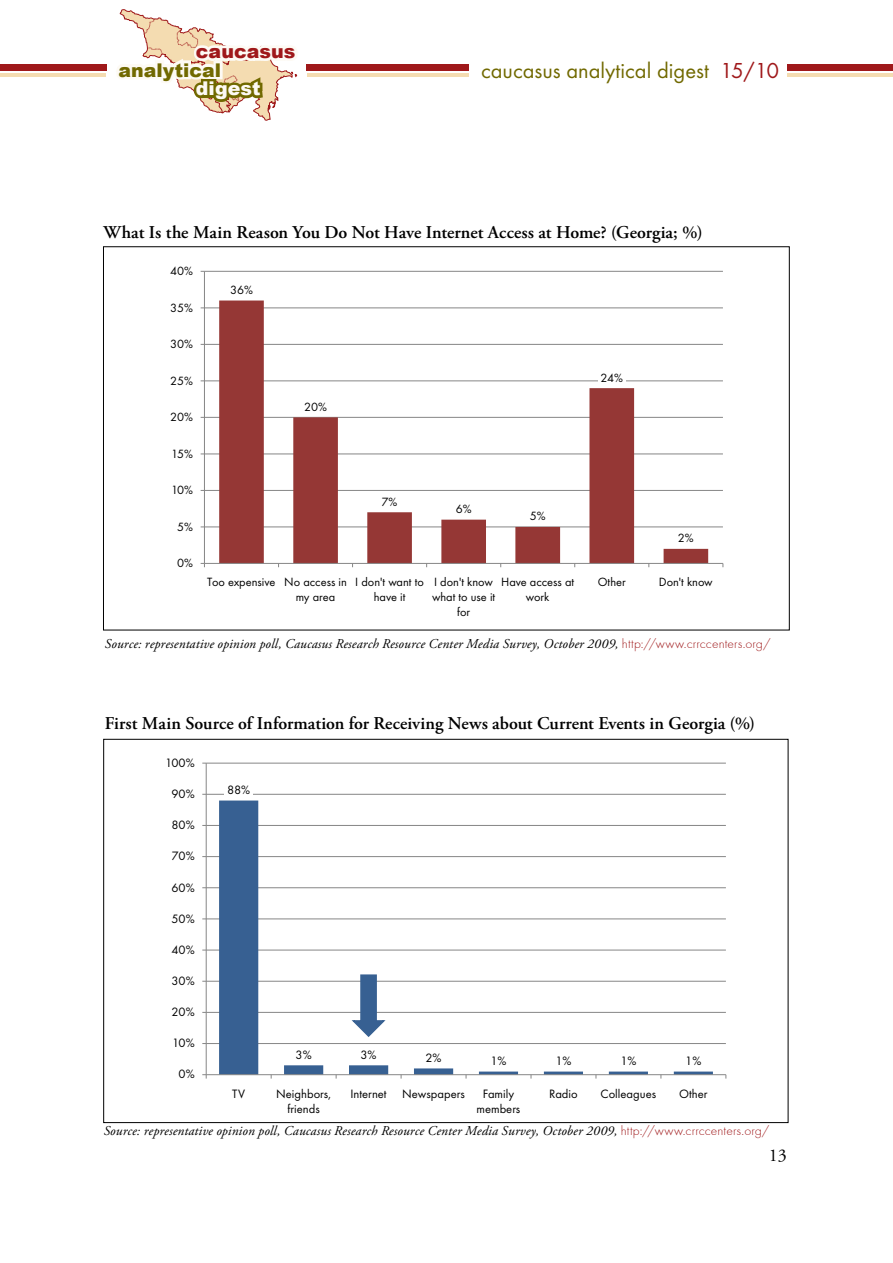
<style>
.page{position:relative;width:893px;height:1263px;background:#fff}
.page>*{position:absolute;margin:0;border:0;box-sizing:border-box;transform-origin:0 0}
.t1{font:22.5px "Futura TOT Boo";color:#716900}
.t2{font:900 18.9px "Arial";letter-spacing:.005em;color:#716900}
.t3{font:900 18.9px "Arial";color:#9f181a}
.t4{font:900 18.9px "Arial";color:#fdfaf4}
.t5{font:600 18px "Adobe Garamond Pro";color:#000}
.t6{font:18px "Adobe Garamond Pro";color:#000}
.t7{font:italic 13.5px "Adobe Garamond Pro";letter-spacing:.01em;color:#000}
.t8{font:12.6px/15.1px "Futura TOT Boo";color:#000;text-align:center}
.t9{font:12.45px/15px "Futura TOT Boo";color:#000;text-align:center}
.s1{color:#9f181a}
.s2{font-family:"Futura T";font-weight:300;font-style:normal;color:#9f181a}
</style>
<div class="page">
<hr style="left:307px;top:74px;width:586px;height:3px;background:#f4dcb1">
<div style="left:307px;top:64px;width:586px;height:7px;background:#9f181a"></div>
<div style="left:0;top:64px;width:106px;height:7px;background:#9f181a"></div>
<hr style="left:0;top:74px;width:106px;height:3px;background:#f4dcb1">
<svg style="left:116px;top:9px;width:182px;height:112px"></svg>
<div style="left:469px;top:56px;width:318px;height:31px;background:#fff"></div>
<hr style="left:206px;top:1043px;width:520px;height:1px;background:#868686">
<hr style="left:206px;top:1012px;width:520px;height:1px;background:#868686">
<hr style="left:206px;top:981px;width:520px;height:1px;background:#868686">
<hr style="left:206px;top:950px;width:520px;height:1px;background:#868686">
<hr style="left:206px;top:919px;width:520px;height:1px;background:#868686">
<hr style="left:206px;top:887px;width:520px;height:1px;background:#868686">
<hr style="left:206px;top:856px;width:520px;height:1px;background:#868686">
<hr style="left:206px;top:825px;width:520px;height:1px;background:#868686">
<hr style="left:206px;top:794px;width:520px;height:1px;background:#868686">
<hr style="left:206px;top:763px;width:520px;height:1px;background:#868686">
<svg style="left:219px;top:800px;width:494px;height:274px"></svg>
<hr style="left:206px;top:763px;width:1px;height:312px;background:#868686">
<hr style="left:206px;top:1074px;width:520px;height:1px;background:#868686">
<svg style="left:202px;top:1074px;width:5px;height:4px"></svg>
<div style="left:225px;top:781px;width:28px;height:17px;background:#fff"></div>
<div style="left:293px;top:1045px;width:21px;height:18px;background:#fff"></div>
<div style="left:358px;top:1045px;width:21px;height:18px;background:#fff"></div>
<div style="left:423px;top:1048px;width:21px;height:18px;background:#fff"></div>
<div style="left:488px;top:1052px;width:21px;height:17px;background:#fff"></div>
<div style="left:553px;top:1052px;width:21px;height:17px;background:#fff"></div>
<div style="left:618px;top:1052px;width:21px;height:17px;background:#fff"></div>
<div style="left:683px;top:1052px;width:21px;height:17px;background:#fff"></div>
<svg style="left:351px;top:974px;width:36px;height:64px"></svg>
<hr style="left:204px;top:527px;width:519px;height:1px;background:#868686">
<hr style="left:204px;top:490px;width:519px;height:1px;background:#868686">
<hr style="left:204px;top:454px;width:519px;height:1px;background:#868686">
<hr style="left:204px;top:417px;width:519px;height:1px;background:#868686">
<hr style="left:204px;top:381px;width:519px;height:1px;background:#868686">
<hr style="left:204px;top:344px;width:519px;height:1px;background:#868686">
<hr style="left:204px;top:308px;width:519px;height:1px;background:#868686">
<hr style="left:204px;top:271px;width:519px;height:1px;background:#868686">
<svg style="left:219px;top:300px;width:489px;height:263px"></svg>
<hr style="left:204px;top:271px;width:1px;height:292px;background:#868686">
<hr style="left:204px;top:563px;width:519px;height:1px;background:#868686">
<div style="left:302px;top:398px;width:27px;height:17px;background:#fff"></div>
<div style="left:379px;top:493px;width:21px;height:17px;background:#fff"></div>
<div style="left:453px;top:500px;width:21px;height:17px;background:#fff"></div>
<div style="left:527px;top:507px;width:21px;height:18px;background:#fff"></div>
<div style="left:598px;top:369px;width:27px;height:17px;background:#fff"></div>
<div style="left:676px;top:529px;width:20px;height:17px;background:#fff"></div>
<h2 class="t3" style="left:196px;top:38px;width:101px">caucasus</h2>
<h2 class="t2" style="left:118px;top:56px;width:104px">analytical</h2>
<h2 class="t4" style="left:196px;top:75px;width:66px">digest</h2>
<h1 class="t1" style="left:481px;top:57px;width:300px">caucasus analytical digest <span class="s1">15/10</span></h1>
<h3 class="t5" style="left:104px;top:222px;width:601px">What Is the Main Reason You Do Not Have Internet Access at Home? (Georgia; %)</h3>
<p class="t9" style="left:170px;top:263px;width:24px">40%</p>
<p class="t9" style="left:170px;top:300px;width:24px">35%</p>
<p class="t9" style="left:170px;top:336px;width:24px">30%</p>
<p class="t9" style="left:170px;top:373px;width:24px">25%</p>
<p class="t9" style="left:170px;top:409px;width:24px">20%</p>
<p class="t9" style="left:171px;top:446px;width:23px">15%</p>
<p class="t9" style="left:171px;top:482px;width:24px">10%</p>
<p class="t9" style="left:177px;top:519px;width:17px">5%</p>
<p class="t9" style="left:177px;top:555px;width:17px">0%</p>
<p class="t9" style="left:230px;top:282px;width:24px">36%</p>
<p class="t9" style="left:304px;top:399px;width:24px">20%</p>
<p class="t9" style="left:382px;top:494px;width:17px">7%</p>
<p class="t9" style="left:456px;top:501px;width:17px">6%</p>
<p class="t9" style="left:530px;top:509px;width:17px">5%</p>
<p class="t9" style="left:600px;top:370px;width:24px">24%</p>
<p class="t9" style="left:678px;top:530px;width:17px">2%</p>
<p class="t9" style="left:296px;top:575px;width:53px;text-align:left;text-indent:-89px">Too expensive No access in my area</p>
<p class="t9" style="left:355px;top:575px;width:70px">I don't want to have it</p>
<p class="t9" style="left:432px;top:575px;width:65px">I don't know what to use it for</p>
<p class="t9" style="left:501px;top:575px;width:75px">Have access at work</p>
<p class="t9" style="left:598px;top:575px;width:30px">Other</p>
<p class="t9" style="left:659px;top:575px;width:55px">Don't know</p>
<p class="t7" style="left:105px;top:635px;width:667px">Source: representative opinion poll, Caucasus Research Resource Center Media Survey, October 2009, <span class="s2">http://www.crrccenters.org/</span></p>
<h3 class="t5" style="left:105px;top:713px;width:652px">First Main Source of Information for Receiving News about Current Events in Georgia (%)</h3>
<p class="t8" style="left:165px;top:755px;width:31px">100%</p>
<p class="t8" style="left:172px;top:786px;width:25px">90%</p>
<p class="t8" style="left:172px;top:817px;width:25px">80%</p>
<p class="t8" style="left:172px;top:848px;width:25px">70%</p>
<p class="t8" style="left:172px;top:880px;width:25px">60%</p>
<p class="t8" style="left:172px;top:911px;width:25px">50%</p>
<p class="t8" style="left:172px;top:942px;width:25px">40%</p>
<p class="t8" style="left:172px;top:973px;width:25px">30%</p>
<p class="t8" style="left:172px;top:1004px;width:25px">20%</p>
<p class="t8" style="left:172px;top:1035px;width:24px">10%</p>
<p class="t8" style="left:179px;top:1066px;width:18px">0%</p>
<p class="t8" style="left:227px;top:782px;width:25px">88%</p>
<p class="t8" style="left:296px;top:1047px;width:18px">3%</p>
<p class="t8" style="left:360px;top:1047px;width:18px">3%</p>
<p class="t8" style="left:425px;top:1050px;width:18px">2%</p>
<p class="t8" style="left:490px;top:1053px;width:18px">1%</p>
<p class="t8" style="left:555px;top:1053px;width:18px">1%</p>
<p class="t8" style="left:620px;top:1053px;width:18px">1%</p>
<p class="t8" style="left:685px;top:1053px;width:18px">1%</p>
<p class="t8" style="left:232px;top:1086px;width:14px">TV</p>
<p class="t8" style="left:276px;top:1086px;width:57px">Neighbors, friends</p>
<p class="t8" style="left:350px;top:1086px;width:116px">Internet Newspapers</p>
<p class="t8" style="left:477px;top:1086px;width:45px">Family members</p>
<p class="t8" style="left:549px;top:1086px;width:30px">Radio</p>
<p class="t8" style="left:601px;top:1086px;width:57px">Colleagues</p>
<p class="t8" style="left:679px;top:1086px;width:30px">Other</p>
<p class="t7" style="left:104px;top:1123px;width:667px">Source: representative opinion poll, Caucasus Research Resource Center Media Survey, October 2009, <span class="s2">http://www.crrccenters.org/</span></p>
<h3 class="t6" style="left:769px;top:1145px;width:19px">13</h3>
</div>
